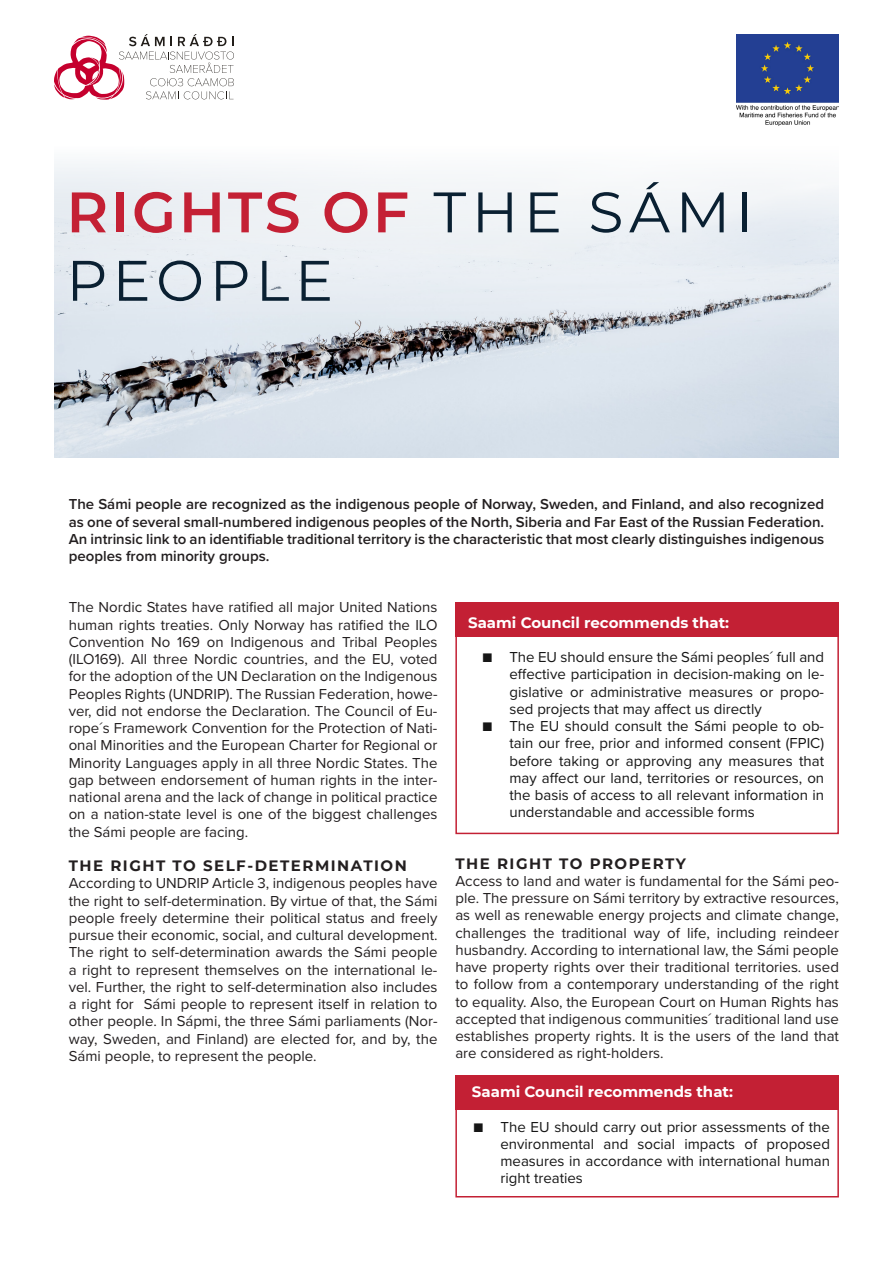
<style>
.page{position:relative;width:893px;height:1263px;background:#fff}
.page>*{position:absolute;margin:0;border:0;box-sizing:border-box;transform-origin:0 0}
.t1{font:57px/68.4px "Montserrat";letter-spacing:.095em;color:#0a2032}
.t2{font:15px/17.2px "Proxima Nova";color:#231f20;text-align:justify}
.t3{font:15px/17.2px "Proxima Nova";color:#161616;text-align:justify}
.t4{font:600 15px/17.2px "Proxima Nova";color:#231f20;text-align:justify}
.t5{font:700 15px "Montserrat";color:#fff}
.t6{font:700 15px "Montserrat";letter-spacing:.1em;color:#231f20}
.s1{font-weight:600;color:#c42034}
</style>
<div class="page">
<svg style="left:54px;top:150px;width:785px;height:294px"></svg>
<svg style="left:54px;top:34px;width:180px;height:66px"></svg>
<div style="left:455px;top:618px;width:384px;height:216px;border:2px solid #c32034"></div>
<div style="left:455px;top:602px;width:384px;height:35px;background:#c32034"></div>
<div style="left:455px;top:1090px;width:384px;height:107px;border:2px solid #c32034"></div>
<div style="left:455px;top:1075px;width:384px;height:34px;background:#c32034"></div>
<img style="left:736px;top:34px;width:103px;height:92px">
<h1 class="t1" style="left:66px;top:176px;width:688px"><span class="s1">RIGHTS OF</span> THE SÁMI<br>PEOPLE</h1>
<p class="t4" style="left:69px;top:495px;width:757px">The Sámi people are recognized as the indigenous people of Norway, Sweden, and Finland, and also recognized as one of several small-numbered indigenous peoples of the North, Siberia and Far East of the Russian Federation.<br>An intrinsic link to an identifiable traditional territory is the characteristic that most clearly distinguishes indigenous peoples from minority groups.</p>
<p class="t2" style="left:69px;top:598px;width:370px">The Nordic States have ratified all major United Nations human rights treaties. Only Norway has ratified the ILO Convention No 169 on Indigenous and Tribal Peoples (ILO169). All three Nordic countries, and the EU, voted for the adoption of the UN Declaration on the Indigenous Peoples Rights (UNDRIP). The Russian Federation, howe&shy;ver, did not endorse the Declaration. The Council of Eu&shy;rope´s Framework Convention for the Protection of Nati&shy;onal Minorities and the European Charter for Regional or Minority Languages apply in all three Nordic States. The gap between endorsement of human rights in the inter&shy;national arena and the lack of change in political practice on a nation-state level is one of the biggest challenges the Sámi people are facing.</p>
<p class="t6" style="left:69px;top:855px;width:340px">THE RIGHT TO SELF-DETERMINATION</p>
<p class="t2" style="left:69px;top:874px;width:370px">According to UNDRIP Article 3, indigenous peoples have the right to self-determination. By virtue of that, the Sámi people freely determine their political status and freely pursue their economic, social, and cultural development.<br>The right to self-determination awards the Sámi people a right to represent themselves on the international le&shy;vel. Further, the right to self-determination also includes a right for Sámi people to represent itself in relation to other people. In Sápmi, the three Sámi parliaments (Nor&shy;way, Sweden, and Finland) are elected for, and by, the Sámi people, to represent the people.</p>
<p class="t5" style="left:468px;top:611px;width:263px">Saami Council recommends that:</p>
<p class="t3" style="left:509px;top:648px;width:316px;text-indent:-27px">■ The EU should ensure the Sámi peoples´ full and effective participation in decision-making on le&shy;gislative or administrative measures or propo&shy;sed projects that may affect us directly</p>
<p class="t3" style="left:509px;top:717px;width:316px;text-indent:-27px">■ The EU should consult the Sámi people to ob&shy;tain our free, prior and informed consent (FPIC) before taking or approving any measures that may affect our land, territories or resources, on the basis of access to all relevant information in understandable and accessible forms</p>
<p class="t6" style="left:455px;top:852px;width:232px">THE RIGHT TO PROPERTY</p>
<p class="t2" style="left:455px;top:871px;width:385px">Access to land and water is fundamental for the Sámi peo&shy;ple. The pressure on Sámi territory by extractive resources, as well as renewable energy projects and climate change, challenges the traditional way of life, including reindeer husbandry. According to international law, the Sámi people have property rights over their traditional territories. used to follow from a contemporary understanding of the right to equality. Also, the European Court on Human Rights has accepted that indigenous communities´ traditional land use establishes property rights. It is the users of the land that are considered as right-holders.</p>
<p class="t5" style="left:472px;top:1081px;width:263px">Saami Council recommends that:</p>
<p class="t3" style="left:500px;top:1117px;width:331px;text-indent:-27px">■ The EU should carry out prior assessments of the environmental and social impacts of proposed measures in accordance with international human right treaties</p>
</div>
